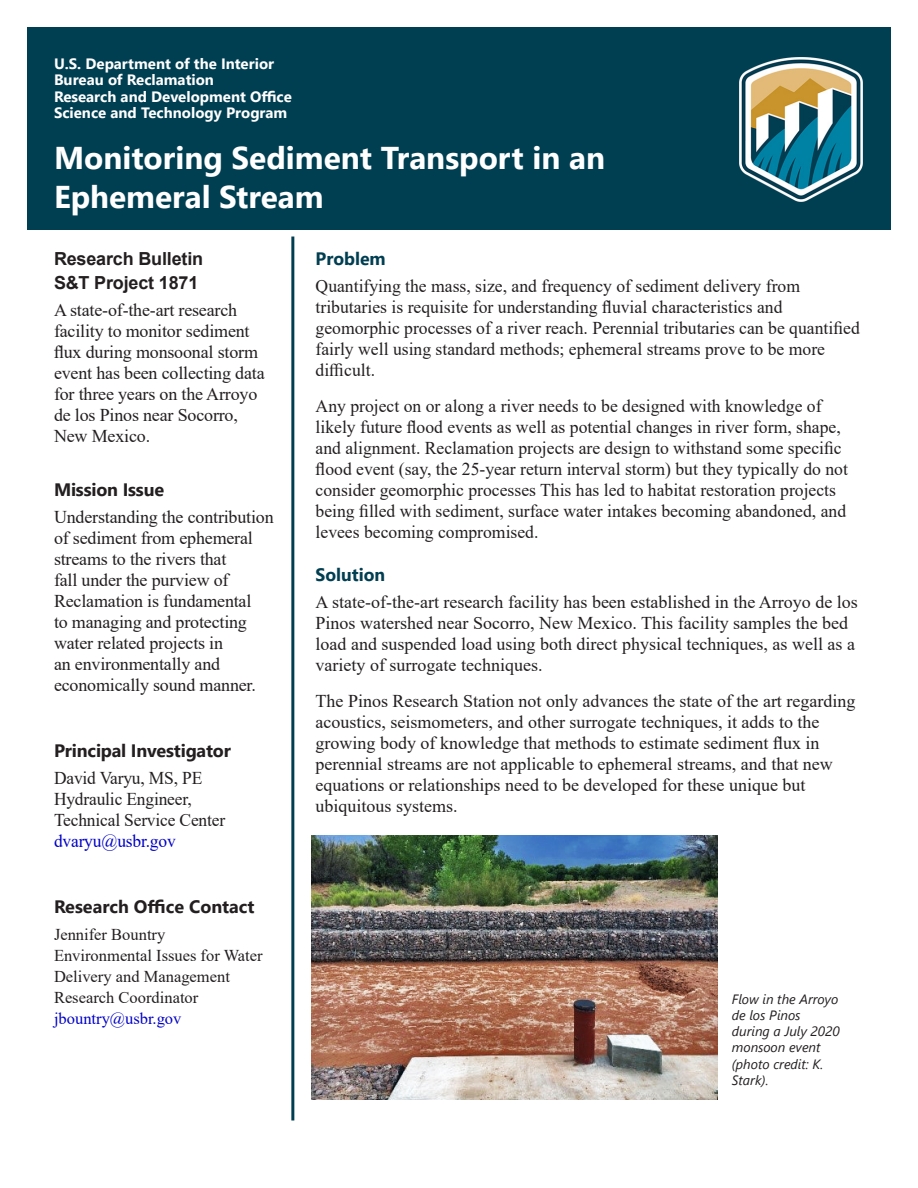
<style>
.page{position:relative;width:918px;height:1188px;background:#fff}
.page>*{position:absolute;margin:0;border:0;box-sizing:border-box;transform-origin:0 0}
.t1{font:700 31.5px/39px "Segoe UI";color:#fff}
.t2{font:18px/21px "Times New Roman";color:#231f20}
.t3{font:700 18px "Segoe UI";letter-spacing:-.01em;color:#231f20}
.t4{font:700 18px "Arial";letter-spacing:-.01em;color:#231f20}
.t5{font:18px "Times New Roman";letter-spacing:-.01em;color:#0000c8}
.t6{font:700 18px "Segoe UI";color:#003e51}
.t7{font:16.5px/21px "Times New Roman";color:#231f20}
.t8{font:16.5px "Times New Roman";color:#0000c8}
.t9{font:700 15px "Segoe UI";color:#fff}
.t10{font:italic 13.5px/16.2px "Segoe UI";color:#231f20}
</style>
<div class="page">
<div style="left:27px;top:27px;width:864px;height:203px;background:#003e51"></div>
<hr style="left:291px;top:237px;width:3px;height:883px;background:#003e51">
<img style="left:739px;top:58px;width:124px;height:144px">
<img style="left:311px;top:835px;width:407px;height:265px">
<p class="t9" style="left:54px;top:49px;width:222px">U.S. Department of the Interior</p>
<p class="t9" style="left:54px;top:66px;width:162px">Bureau of Reclamation</p>
<p class="t9" style="left:54px;top:82px;width:239px">Research and Development Office</p>
<p class="t9" style="left:54px;top:99px;width:235px">Science and Technology Program</p>
<p class="t1" style="left:54px;top:136px;width:553px">Monitoring Sediment Transport in an<br>Ephemeral Stream</p>
<p class="t4" style="left:54px;top:246px;width:151px">Research Bulletin</p>
<p class="t4" style="left:54px;top:270px;width:146px">S&amp;T Project 1871</p>
<p class="t2" style="left:54px;top:299px;width:212px">A state-of-the-art research facility to monitor sediment flux during monsoonal storm event has been collecting data for three years on the Arroyo de los Pinos near Socorro,<br>New Mexico.</p>
<p class="t3" style="left:54px;top:473px;width:112px">Mission Issue</p>
<p class="t2" style="left:54px;top:506px;width:221px">Understanding the contribution of sediment from ephemeral streams to the rivers that<br>fall under the purview of<br>Reclamation is fundamental<br>to managing and protecting water related projects in<br>an environmentally and economically sound manner.</p>
<p class="t3" style="left:54px;top:734px;width:178px">Principal Investigator</p>
<p class="t2" style="left:54px;top:767px;width:150px">David Varyu, MS, PE</p>
<p class="t2" style="left:54px;top:788px;width:173px">Hydraulic Engineer,<br>Technical Service Center</p>
<p class="t5" style="left:54px;top:828px;width:123px">dvaryu@usbr.gov</p>
<p class="t3" style="left:54px;top:890px;width:202px">Research Office Contact</p>
<p class="t7" style="left:54px;top:923px;width:113px">Jennifer Bountry</p>
<p class="t7" style="left:54px;top:944px;width:210px">Environmental Issues for Water<br>Delivery and Management<br>Research Coordinator</p>
<p class="t8" style="left:54px;top:1007px;width:129px">jbountry@usbr.gov</p>
<p class="t6" style="left:316px;top:242px;width:72px">Problem</p>
<p class="t2" style="left:316px;top:275px;width:546px">Quantifying the mass, size, and frequency of sediment delivery from tributaries is requisite for understanding fluvial characteristics and geomorphic processes of a river reach. Perennial tributaries can be quantified fairly well using standard methods; ephemeral streams prove to be more difficult.</p>
<p class="t2" style="left:316px;top:395px;width:534px">Any project on or along a river needs to be designed with knowledge of likely future flood events as well as potential changes in river form, shape, and alignment. Reclamation projects are design to withstand some specific flood event (say, the 25-year return interval storm) but they typically do not consider geomorphic processes This has led to habitat restoration projects being filled with sediment, surface water intakes becoming abandoned, and levees becoming compromised.</p>
<p class="t6" style="left:316px;top:557px;width:71px">Solution</p>
<p class="t2" style="left:316px;top:590px;width:544px">A state-of-the-art research facility has been established in the Arroyo de los Pinos watershed near Socorro, New Mexico. This facility samples the bed load and suspended load using both direct physical techniques, as well as a variety of surrogate techniques.</p>
<p class="t2" style="left:316px;top:689px;width:541px">The Pinos Research Station not only advances the state of the art regarding acoustics, seismometers, and other surrogate techniques, it adds to the growing body of knowledge that methods to estimate sediment flux in perennial streams are not applicable to ephemeral streams, and that new equations or relationships need to be developed for these unique but ubiquitous systems.</p>
<p class="t10" style="left:732px;top:989px;width:109px">Flow in the Arroyo de los Pinos during a July 2020 monsoon event (photo credit: K.<br>Stark).</p>
</div>
